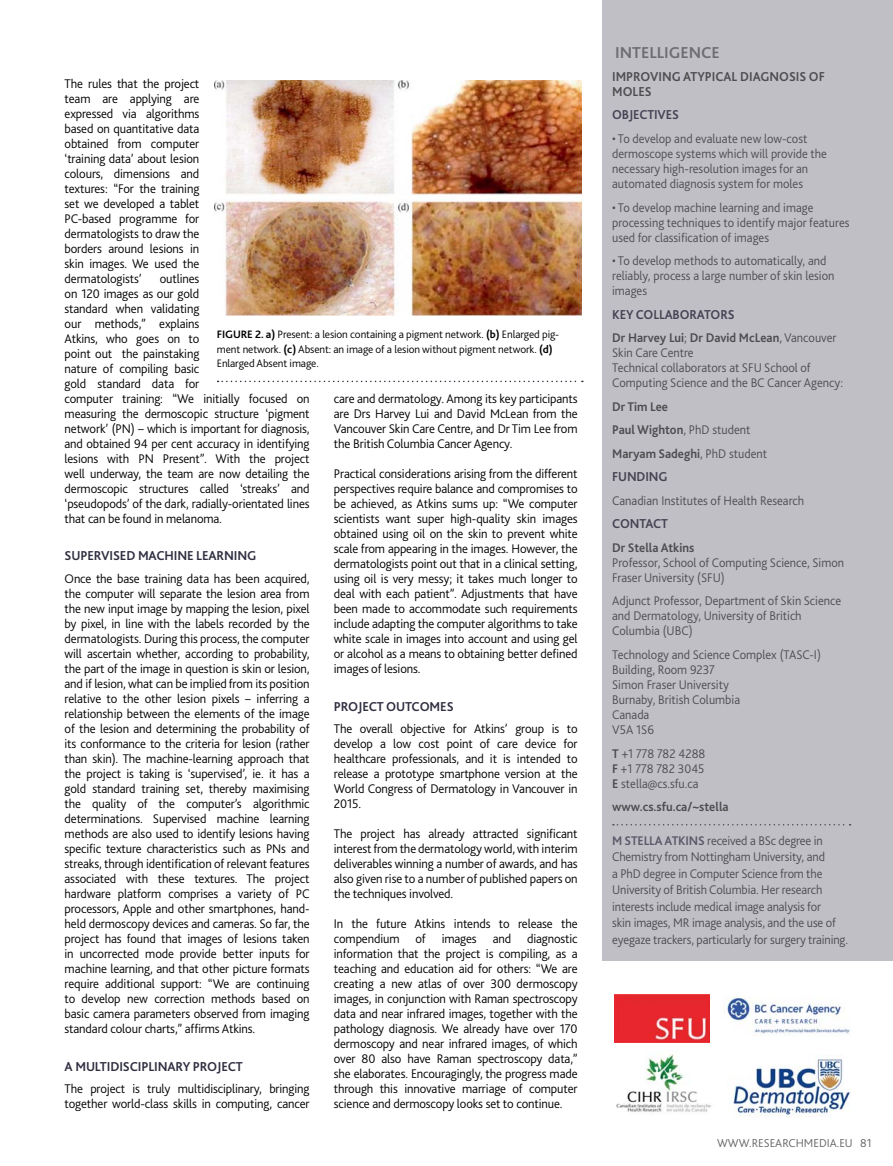
<style>
.page{position:relative;width:893px;height:1166px;background:#fff}
.page>*{position:absolute;margin:0;border:0;box-sizing:border-box;transform-origin:0 0}
.t1{font:700 16.5px "Bliss 2";color:#6d6e71}
.t2{font:700 13.5px "Bliss 2";letter-spacing:-.01em;color:#302f41}
.t3{font:700 13.5px "Bliss 2";letter-spacing:-.01em;color:#454353;scale:.95 1}
.t4{font:700 13.5px/15px "Bliss 2";color:#4d4d4f;scale:.95 1}
.t5{font:300 13.2px/15px "Bliss 2";letter-spacing:-.01em;color:#000;text-align:justify}
.t6{font:300 13.2px/15px "Bliss 2";color:#4d4d4f;scale:.95 1}
.t7{font:700 13.2px/23.5px "Bliss 2";color:#4d4d4f;scale:.95 1}
.t8{font:300 12px "Bliss 2";color:#636466}
.t9{font:300 11.25px/14.2px "Bliss 2";letter-spacing:-.01em;color:#000}
.s1{font-weight:700}
.s2{font-weight:300}
.s3{font-weight:700;color:#5c5968}
</style>
<div class="page">
<img style="left:215px;top:81px;width:367px;height:234px">
<svg style="left:218px;top:380px;width:365px;height:2px"></svg>
<div style="left:602px;top:0;width:291px;height:960px;background:#c1bfc6"></div>
<svg style="left:613px;top:824px;width:237px;height:1px"></svg>
<img style="left:723px;top:996px;width:128px;height:38px">
<img style="left:615px;top:994px;width:95px;height:48px">
<img style="left:733px;top:1054px;width:117px;height:62px">
<img style="left:616px;top:1050px;width:95px;height:63px">
<p class="t5" style="left:65px;top:77px;width:136px">The rules that the project team are applying are expressed via algorithms based on quantitative data obtained from computer ‘training data’ about lesion colours, dimensions and textures: “For the training set we developed a tablet PC-based programme for dermatologists to draw the borders around lesions in skin images. We used the dermatologists’</p>
<p class="t5" style="left:65px;top:272px;width:247px;text-align:left;text-indent:95px">outlines<br>on 120 images as our gold<br>standard when validating<br>our methods,” explains<br>Atkins, who goes on to<br>point out the painstaking<br>nature of compiling basic<br>gold standard data for<br>computer training: “We initially focused on measuring the dermoscopic structure ‘pigment network’ (PN) – which is important for diagnosis, and obtained 94 per cent accuracy in identifying lesions with PN Present”. With the project well underway, the team are now detailing the dermoscopic structures called ‘streaks’ and ‘pseudopods’ of the dark, radially-orientated lines that can be found in melanoma.</p>
<p class="t2" style="left:65px;top:550px;width:193px">SUPERVISED MACHINE LEARNING</p>
<p class="t5" style="left:65px;top:572px;width:247px">Once the base training data has been acquired, the computer will separate the lesion area from the new input image by mapping the lesion, pixel by pixel, in line with the labels recorded by the dermatologists. During this process, the computer will ascertain whether, according to probability, the part of the image in question is skin or lesion, and if lesion, what can be implied from its position relative to the other lesion pixels – inferring a relationship between the elements of the image of the lesion and determining the probability of its conformance to the criteria for lesion (rather than skin). The machine-learning approach that the project is taking is ‘supervised’, ie. it has a gold standard training set, thereby maximising the quality of the computer’s algorithmic determinations. Supervised machine learning methods are also used to identify lesions having specific texture characteristics such as PNs and streaks, through identification of relevant features associated with these textures. The project hardware platform comprises a variety of PC processors, Apple and other smartphones, hand&shy;held dermoscopy devices and cameras. So far, the project has found that images of lesions taken in uncorrected mode provide better inputs for machine learning, and that other picture formats require additional support: “We are continuing to develop new correction methods based on basic camera parameters observed from imaging standard colour charts,” affirms Atkins.</p>
<p class="t2" style="left:65px;top:1060px;width:180px">A MULTIDISCIPLINARY PROJECT</p>
<p class="t5" style="left:65px;top:1082px;width:247px">The project is truly multidisciplinary, bringing together world-class skills in computing, cancer</p>
<p class="t9" style="left:217px;top:328px;width:344px"><span class="s1">FIGURE 2. a)</span> Present: a lesion containing a pigment network. <span class="s1">(b)</span> Enlarged pig&shy;ment network. <span class="s1">(c)</span> Absent: an image of a lesion without pigment network. <span class="s1">(d)<br></span>Enlarged Absent image.</p>
<p class="t5" style="left:334px;top:392px;width:245px">care and dermatology. Among its key participants are Drs Harvey Lui and David McLean from the Vancouver Skin Care Centre, and Dr Tim Lee from the British Columbia Cancer Agency.</p>
<p class="t5" style="left:334px;top:467px;width:245px">Practical considerations arising from the different perspectives require balance and compromises to be achieved, as Atkins sums up: “We computer scientists want super high-quality skin images obtained using oil on the skin to prevent white scale from appearing in the images. However, the dermatologists point out that in a clinical setting, using oil is very messy; it takes much longer to deal with each patient”. Adjustments that have been made to accommodate such requirements include adapting the computer algorithms to take white scale in images into account and using gel or alcohol as a means to obtaining better defined images of lesions.</p>
<p class="t2" style="left:334px;top:700px;width:121px">PROJECT OUTCOMES</p>
<p class="t5" style="left:334px;top:722px;width:245px">The overall objective for Atkins’ group is to develop a low cost point of care device for healthcare professionals, and it is intended to release a prototype smartphone version at the World Congress of Dermatology in Vancouver in 2015.</p>
<p class="t5" style="left:334px;top:827px;width:245px">The project has already attracted significant interest from the dermatology world, with interim deliverables winning a number of awards, and has also given rise to a number of published papers on the techniques involved.</p>
<p class="t5" style="left:334px;top:917px;width:245px">In the future Atkins intends to release the compendium of images and diagnostic information that the project is compiling, as a teaching and education aid for others: “We are creating a new atlas of over 300 dermoscopy images, in conjunction with Raman spectroscopy data and near infrared images, together with the pathology diagnosis. We already have over 170 dermoscopy and near infrared images, of which over 80 also have Raman spectroscopy data,” she elaborates. Encouragingly, the progress made through this innovative marriage of computer science and dermoscopy looks set to continue.</p>
<p class="t1" style="left:615px;top:46px;width:106px">INTELLIGENCE</p>
<p class="t4" style="left:612px;top:70px;width:225px">IMPROVING ATYPICAL DIAGNOSIS OF<br>MOLES</p>
<p class="t3" style="left:612px;top:110px;width:72px">OBJECTIVES</p>
<p class="t6" style="left:612px;top:132px;width:228px">• To develop and evaluate new low-cost dermoscope systems which will provide the necessary high-resolution images for an automated diagnosis system for moles</p>
<p class="t6" style="left:612px;top:201px;width:251px">• To develop machine learning and image processing techniques to identify major features used for classification of images</p>
<p class="t6" style="left:612px;top:254px;width:236px">• To develop methods to automatically, and reliably, process a large number of skin lesion images</p>
<p class="t3" style="left:612px;top:309px;width:130px">KEY COLLABORATORS</p>
<p class="t6" style="left:612px;top:331px;width:245px"><span class="s1">Dr Harvey Lui</span>; <span class="s1">Dr David McLean</span>, Vancouver Skin Care Centre<br>Technical collaborators at SFU School of Computing Science and the BC Cancer Agency:</p>
<p class="t7" style="left:612px;top:396px;width:165px">Dr Tim Lee<br>Paul Wighton<span class="s2">, PhD student<br></span>Maryam Sadeghi<span class="s2">, PhD student</span></p>
<p class="t3" style="left:612px;top:471px;width:60px">FUNDING</p>
<p class="t6" style="left:612px;top:494px;width:204px">Canadian Institutes of Health Research</p>
<p class="t3" style="left:612px;top:518px;width:60px">CONTACT</p>
<p class="t6" style="left:612px;top:541px;width:246px"><span class="s1">Dr Stella Atkins<br></span>Professor, School of Computing Science, Simon<br>Fraser University (SFU)</p>
<p class="t6" style="left:612px;top:594px;width:243px">Adjunct Professor, Department of Skin Science and Dermatology, University of Britich<br>Columbia (UBC)</p>
<p class="t6" style="left:612px;top:648px;width:221px">Technology and Science Complex (TASC-I)<br>Building, Room 9237<br>Simon Fraser University<br>Burnaby, British Columbia<br>Canada<br>V5A 1S6</p>
<p class="t6" style="left:612px;top:746px;width:100px;text-align:justify"><span class="s1">T</span> +1 778 782 4288<br><span class="s1">F</span> +1 778 782 3045<br><span class="s1">E</span> stella@cs.sfu.ca</p>
<p class="t7" style="left:612px;top:796px;width:124px">www.cs.sfu.ca/~stella</p>
<p class="t6" style="left:612px;top:833px;width:250px;line-height:16.5px"><span class="s3">M STELLA ATKINS</span> received a BSc degree in Chemistry from Nottingham University, and<br>a PhD degree in Computer Science from the University of British Columbia. Her research interests include medical image analysis for<br>skin images, MR image analysis, and the use of eyegaze trackers, particularly for surgery training.</p>
<p class="t8" style="left:717px;top:1138px;width:156px">WWW.RESEARCHMEDIA.EU 81</p>
</div>
